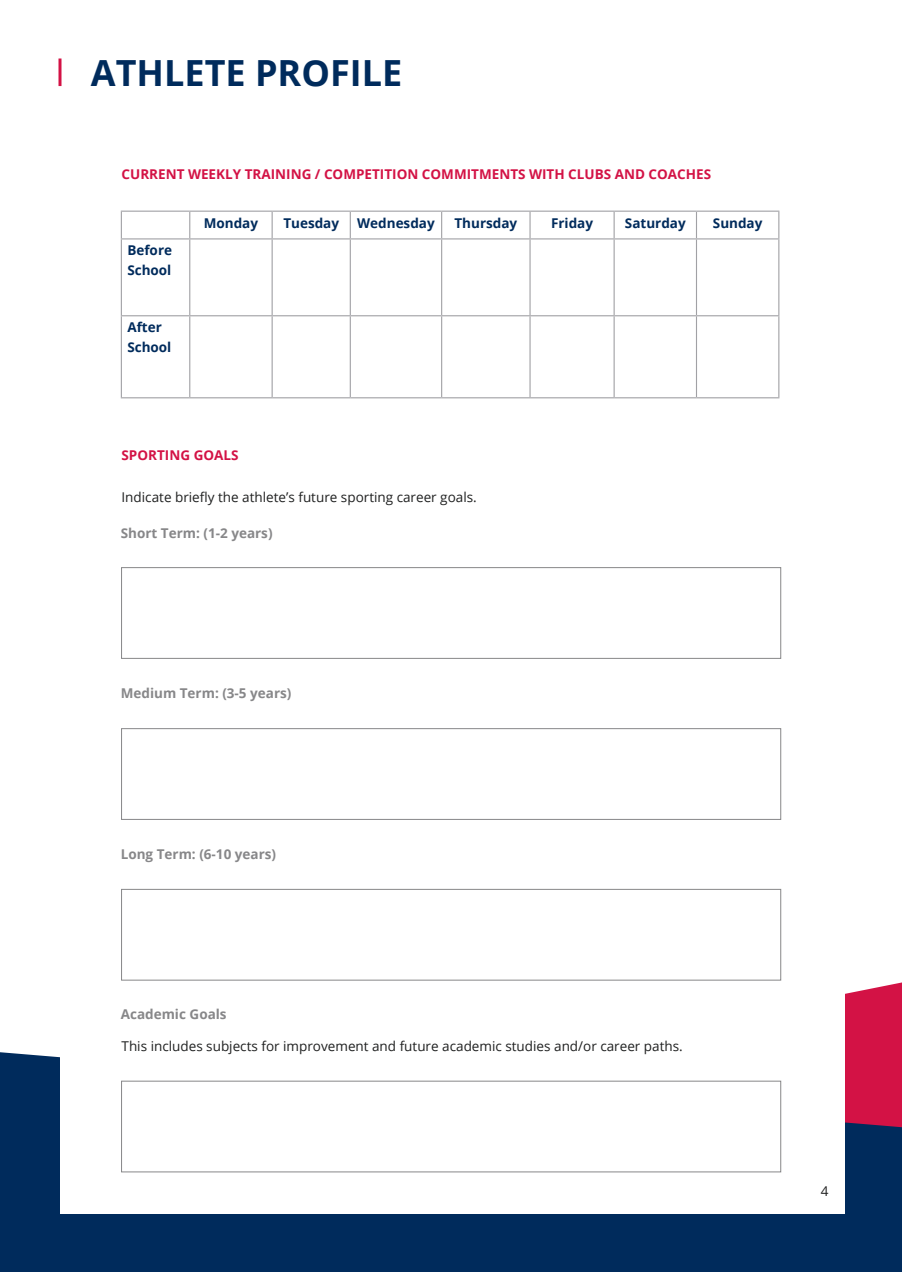
<style>
.page{position:relative;width:902px;height:1272px;background:#fff}
.page>*{position:absolute;margin:0;border:0;box-sizing:border-box;transform-origin:0 0}
.t1{font:700 36px "Open Sans";color:#002b5c}
.t2{font:13.5px "Open Sans";color:#1f2020}
.t3{font:700 13.5px "Open Sans";color:#d31245}
.t4{font:700 13.5px "Open Sans";color:#878789}
.t5{font:700 13.5px "Open Sans";color:#002b5c}
</style>
<div class="page">
<svg style="left:845px;top:982px;width:57px;height:70px;fill:#d31245"></svg>
<svg style="left:0;top:1052px;width:902px;height:220px;fill:#002b5c"></svg>
<div style="left:60px;top:110px;width:784px;height:1103px;background:#fff"></div>
<svg style="left:58px;top:59px;width:4px;height:27px"></svg>
<hr style="left:121px;top:211px;width:69px;height:1px;background:#a1a1a5">
<svg style="left:121px;top:212px;width:1px;height:26px"></svg>
<hr style="left:190px;top:211px;width:82px;height:1px;background:#a1a1a5">
<svg style="left:189px;top:212px;width:1px;height:26px"></svg>
<hr style="left:272px;top:211px;width:78px;height:1px;background:#a1a1a5">
<svg style="left:272px;top:212px;width:1px;height:26px"></svg>
<hr style="left:350px;top:211px;width:92px;height:1px;background:#a1a1a5">
<svg style="left:350px;top:212px;width:1px;height:26px"></svg>
<hr style="left:442px;top:211px;width:88px;height:1px;background:#a1a1a5">
<svg style="left:441px;top:212px;width:1px;height:26px"></svg>
<hr style="left:530px;top:211px;width:84px;height:1px;background:#a1a1a5">
<hr style="left:529px;top:212px;width:2px;height:26px;background:#a1a1a5">
<hr style="left:614px;top:211px;width:82px;height:1px;background:#a1a1a5">
<svg style="left:614px;top:212px;width:1px;height:26px"></svg>
<hr style="left:696px;top:211px;width:83px;height:1px;background:#a1a1a5">
<svg style="left:696px;top:212px;width:1px;height:26px"></svg>
<svg style="left:778px;top:212px;width:1px;height:26px"></svg>
<hr style="left:121px;top:238px;width:69px;height:1px;background:#a1a1a5">
<hr style="left:121px;top:239px;width:1px;height:76px;background:#a1a1a5">
<hr style="left:190px;top:238px;width:82px;height:1px;background:#a1a1a5">
<hr style="left:189px;top:239px;width:1px;height:76px;background:#a1a1a5">
<hr style="left:272px;top:238px;width:78px;height:1px;background:#a1a1a5">
<hr style="left:272px;top:239px;width:1px;height:76px;background:#a1a1a5">
<hr style="left:350px;top:238px;width:92px;height:1px;background:#a1a1a5">
<hr style="left:350px;top:239px;width:1px;height:76px;background:#a1a1a5">
<hr style="left:442px;top:238px;width:88px;height:1px;background:#a1a1a5">
<hr style="left:441px;top:239px;width:1px;height:76px;background:#a1a1a5">
<hr style="left:530px;top:238px;width:84px;height:1px;background:#a1a1a5">
<hr style="left:529px;top:239px;width:2px;height:76px;background:#a1a1a5">
<hr style="left:614px;top:238px;width:82px;height:1px;background:#a1a1a5">
<hr style="left:614px;top:239px;width:1px;height:76px;background:#a1a1a5">
<hr style="left:696px;top:238px;width:83px;height:1px;background:#a1a1a5">
<hr style="left:696px;top:239px;width:1px;height:76px;background:#a1a1a5">
<hr style="left:778px;top:239px;width:1px;height:76px;background:#a1a1a5">
<hr style="left:121px;top:315px;width:69px;height:1px;background:#a1a1a5">
<hr style="left:121px;top:316px;width:1px;height:81px;background:#a1a1a5">
<hr style="left:190px;top:315px;width:82px;height:1px;background:#a1a1a5">
<hr style="left:189px;top:316px;width:1px;height:81px;background:#a1a1a5">
<hr style="left:272px;top:315px;width:78px;height:1px;background:#a1a1a5">
<hr style="left:272px;top:316px;width:1px;height:81px;background:#a1a1a5">
<hr style="left:350px;top:315px;width:92px;height:1px;background:#a1a1a5">
<hr style="left:350px;top:316px;width:1px;height:81px;background:#a1a1a5">
<hr style="left:442px;top:315px;width:88px;height:1px;background:#a1a1a5">
<hr style="left:441px;top:316px;width:1px;height:81px;background:#a1a1a5">
<hr style="left:530px;top:315px;width:84px;height:1px;background:#a1a1a5">
<hr style="left:529px;top:316px;width:2px;height:81px;background:#a1a1a5">
<hr style="left:614px;top:315px;width:82px;height:1px;background:#a1a1a5">
<hr style="left:614px;top:316px;width:1px;height:81px;background:#a1a1a5">
<hr style="left:696px;top:315px;width:83px;height:1px;background:#a1a1a5">
<hr style="left:696px;top:316px;width:1px;height:81px;background:#a1a1a5">
<hr style="left:778px;top:316px;width:1px;height:81px;background:#a1a1a5">
<hr style="left:121px;top:397px;width:69px;height:1px;background:#a1a1a5">
<hr style="left:190px;top:397px;width:82px;height:1px;background:#a1a1a5">
<hr style="left:272px;top:397px;width:78px;height:1px;background:#a1a1a5">
<hr style="left:350px;top:397px;width:92px;height:1px;background:#a1a1a5">
<hr style="left:442px;top:397px;width:88px;height:1px;background:#a1a1a5">
<hr style="left:530px;top:397px;width:84px;height:1px;background:#a1a1a5">
<hr style="left:614px;top:397px;width:82px;height:1px;background:#a1a1a5">
<hr style="left:696px;top:397px;width:83px;height:1px;background:#a1a1a5">
<div style="left:121px;top:567px;width:660px;height:92px;border:1px solid #878789"></div>
<div style="left:121px;top:728px;width:660px;height:92px;border:1px solid #878789"></div>
<div style="left:121px;top:889px;width:660px;height:91px;border:1px solid #878789"></div>
<div style="left:121px;top:1081px;width:660px;height:91px;border:1px solid #878789"></div>
<p class="t1" style="left:91px;top:48px;width:313px">ATHLETE PROFILE</p>
<p class="t3" style="left:122px;top:164px;width:591px">CURRENT WEEKLY TRAINING / COMPETITION COMMITMENTS WITH CLUBS AND COACHES</p>
<p class="t5" style="left:127px;top:241px;width:46px">Before</p>
<p class="t5" style="left:127px;top:260px;width:46px">School</p>
<p class="t5" style="left:127px;top:318px;width:36px">After</p>
<p class="t5" style="left:127px;top:337px;width:46px">School</p>
<p class="t5" style="left:204px;top:213px;width:56px">Monday</p>
<p class="t5" style="left:283px;top:213px;width:57px">Tuesday</p>
<p class="t5" style="left:357px;top:213px;width:79px">Wednesday</p>
<p class="t5" style="left:454px;top:213px;width:64px">Thursday</p>
<p class="t5" style="left:551px;top:213px;width:44px">Friday</p>
<p class="t5" style="left:625px;top:213px;width:62px">Saturday</p>
<p class="t5" style="left:713px;top:213px;width:51px">Sunday</p>
<p class="t3" style="left:122px;top:445px;width:119px">SPORTING GOALS</p>
<p class="t2" style="left:122px;top:488px;width:357px">Indicate briefly the athlete’s future sporting career goals.</p>
<p class="t4" style="left:121px;top:523px;width:153px">Short Term: (1-2 years)</p>
<p class="t4" style="left:121px;top:684px;width:172px">Medium Term: (3-5 years)</p>
<p class="t4" style="left:121px;top:844px;width:157px">Long Term: (6-10 years)</p>
<p class="t4" style="left:121px;top:1004px;width:107px">Academic Goals</p>
<p class="t2" style="left:122px;top:1037px;width:563px">This includes subjects for improvement and future academic studies and/or career paths.</p>
<p class="t2" style="left:821px;top:1181px;width:9px">4</p>
</div>
